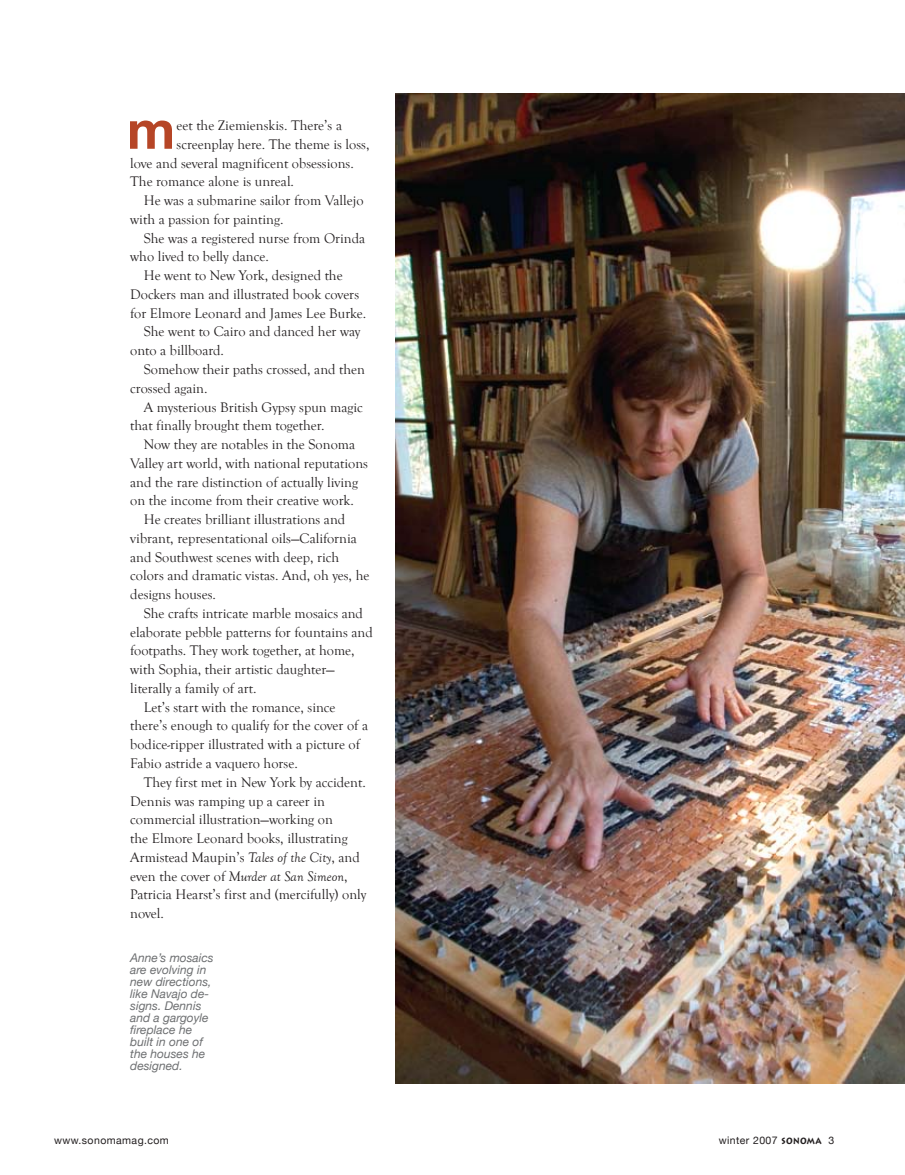
<style>
.page{position:relative;width:905px;height:1175px;background:#fff}
.page>*{position:absolute;margin:0;border:0;box-sizing:border-box;transform-origin:0 0}
.t1{font:700 53.1px "Helvetica Neue";color:#b64526}
.t2{font:14.25px "Goudy Old Style T";color:#231f20}
.t3{font:italic 14.25px "Goudy Old Style T";color:#231f20}
.t4{font:italic 12px/12px "Helvetica Neue";color:#6d6f71}
.t5{font:10.5px "Helvetica Neue";letter-spacing:.04em;color:#231f20}
.s1{font-style:italic}
.s2{font-style:normal}
.s3{font-family:"Lithos Pro";font-weight:700}
</style>
<div class="page">
<img style="left:395px;top:94px;width:509px;height:989px">
<p class="t2" style="left:177px;top:117px;width:167px">eet the Ziemienskis. There’s a</p>
<p class="t2" style="left:177px;top:136px;width:194px">screenplay here. The theme is loss,</p>
<p class="t2" style="left:130px;top:155px;width:225px">love and several magnificent obsessions.</p>
<p class="t2" style="left:130px;top:174px;width:165px">The romance alone is unreal.</p>
<p class="t2" style="left:144px;top:192px;width:221px">He was a submarine sailor from Vallejo</p>
<p class="t2" style="left:130px;top:211px;width:155px">with a passion for painting.</p>
<p class="t2" style="left:144px;top:230px;width:223px">She was a registered nurse from Orinda</p>
<p class="t2" style="left:130px;top:249px;width:140px">who lived to belly dance.</p>
<p class="t2" style="left:144px;top:267px;width:200px">He went to New York, designed the</p>
<p class="t2" style="left:130px;top:286px;width:230px">Dockers man and illustrated book covers</p>
<p class="t2" style="left:130px;top:305px;width:237px">for Elmore Leonard and James Lee Burke.</p>
<p class="t2" style="left:144px;top:324px;width:218px">She went to Cairo and danced her way</p>
<p class="t2" style="left:130px;top:342px;width:95px">onto a billboard.</p>
<p class="t2" style="left:144px;top:361px;width:223px">Somehow their paths crossed, and then</p>
<p class="t2" style="left:130px;top:380px;width:79px">crossed again.</p>
<p class="t2" style="left:144px;top:399px;width:221px">A mysterious British Gypsy spun magic</p>
<p class="t2" style="left:130px;top:417px;width:196px">that finally brought them together.</p>
<p class="t2" style="left:144px;top:436px;width:213px">Now they are notables in the Sonoma</p>
<p class="t2" style="left:130px;top:455px;width:239px">Valley art world, with national reputations</p>
<p class="t2" style="left:130px;top:474px;width:229px">and the rare distinction of actually living</p>
<p class="t2" style="left:130px;top:492px;width:225px">on the income from their creative work.</p>
<p class="t2" style="left:144px;top:511px;width:203px">He creates brilliant illustrations and</p>
<p class="t2" style="left:130px;top:530px;width:228px">vibrant, representational oils—California</p>
<p class="t2" style="left:130px;top:549px;width:210px">and Southwest scenes with deep, rich</p>
<p class="t2" style="left:130px;top:567px;width:240px">colors and dramatic vistas. And, oh yes, he</p>
<p class="t2" style="left:130px;top:586px;width:87px">designs houses.</p>
<p class="t2" style="left:144px;top:605px;width:221px">She crafts intricate marble mosaics and</p>
<p class="t2" style="left:130px;top:624px;width:244px">elaborate pebble patterns for fountains and</p>
<p class="t2" style="left:130px;top:642px;width:226px">footpaths. They work together, at home,</p>
<p class="t2" style="left:130px;top:661px;width:206px">with Sophia, their artistic daughter—</p>
<p class="t2" style="left:130px;top:680px;width:128px">literally a family of art.</p>
<p class="t2" style="left:144px;top:699px;width:193px">Let’s start with the romance, since</p>
<p class="t2" style="left:130px;top:717px;width:239px">there’s enough to qualify for the cover of a</p>
<p class="t2" style="left:130px;top:736px;width:231px">bodice-ripper illustrated with a picture of</p>
<p class="t2" style="left:130px;top:755px;width:169px">Fabio astride a vaquero horse.</p>
<p class="t2" style="left:144px;top:774px;width:223px">They first met in New York by accident.</p>
<p class="t2" style="left:130px;top:792px;width:196px">Dennis was ramping up a career in</p>
<p class="t2" style="left:130px;top:811px;width:204px">commercial illustration—working on</p>
<p class="t2" style="left:130px;top:830px;width:219px">the Elmore Leonard books, illustrating</p>
<p class="t2" style="left:130px;top:849px;width:231px">Armistead Maupin’s <span class="s1">Tales of the City</span>, and</p>
<p class="t3" style="left:130px;top:867px;width:219px"><span class="s2">even the cover of</span> Murder at San Simeon<span class="s2">,</span></p>
<p class="t2" style="left:130px;top:886px;width:237px">Patricia Hearst’s first and (mercifully) only</p>
<p class="t2" style="left:130px;top:905px;width:35px">novel.</p>
<h1 class="t1" style="left:127px;top:97px;width:50px">m</h1>
<p class="t4" style="left:130px;top:951px;width:85px">Anne’s mosaics are evolving in new directions, like Navajo de&shy;signs. Dennis and a gargoyle fireplace he built in one of the houses he designed.</p>
<p class="t5" style="left:54px;top:1134px;width:116px">www.sonomamag.com</p>
<p class="t5" style="left:718px;top:1134px;width:117px">winter 2007 <span class="s3">SONOMA</span> 3</p>
</div>
